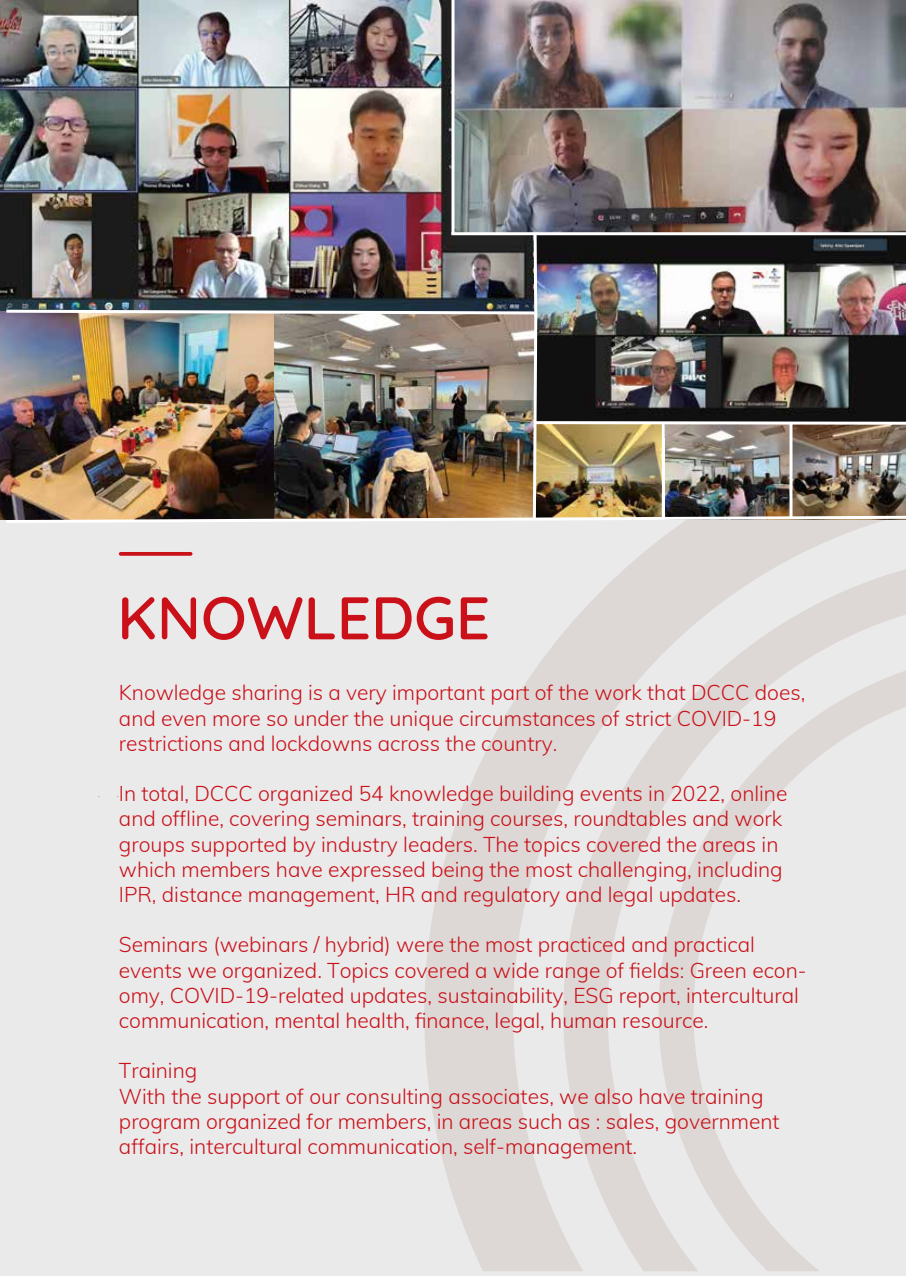
<style>
.page{position:relative;width:906px;height:1276px;background:#eaeaea}
.page>*{position:absolute;margin:0;border:0;box-sizing:border-box;transform-origin:0 0}
.t1{font:600 60px "Quicksand";color:#ca111a}
.t2{font:300 21px/25.2px "Mulish";color:#ca111a}
.t3{font:300 21px "Mulish";color:#353332}
.t4{font:300 10.5px "Mulish";color:#8b8a87}
</style>
<div class="page">
<svg style="left:424px;top:524px;width:448px;height:747px;fill:#ddd8d5"></svg>
<svg style="left:559px;top:567px;width:347px;height:704px;fill:#ddd8d5"></svg>
<svg style="left:654px;top:668px;width:252px;height:603px"></svg>
<img style="left:0;top:0;width:451px;height:311px">
<svg style="left:121px;top:552px;width:70px;height:4px"></svg>
<img style="left:454px;top:0;width:452px;height:231px">
<hr style="left:451px;top:0;width:3px;height:234px;background:#fff">
<img style="left:3px;top:231px;width:903px;height:293px">
<h1 class="t1" style="left:117px;top:571px;width:374px">KNOWLEDGE</h1>
<p class="t2" style="left:119px;top:679px;width:688px">Knowledge sharing is a very important part of the work that DCCC does, and even more so under the unique circumstances of strict COVID-19 restrictions and lockdowns across the country.</p>
<p class="t2" style="left:119px;top:780px;width:670px">In total, DCCC organized 54 knowledge building events in 2022, online and offline, covering seminars, training courses, roundtables and work groups supported by industry leaders. The topics covered the areas in which members have expressed being the most challenging, including IPR, distance management, HR and regulatory and legal updates.</p>
<p class="t2" style="left:119px;top:931px;width:689px">Seminars (webinars / hybrid) were the most practiced and practical events we organized. Topics covered a wide range of fields: Green econ&shy;omy, COVID-19-related updates, sustainability, ESG report, intercultural communication, mental health, finance, legal, human resource.</p>
<p class="t2" style="left:119px;top:1057px;width:662px">Training<br>With the support of our consulting associates, we also have training program organized for members, in areas such as : sales, government affairs, intercultural communication, self-management.</p>
<p class="t3" style="left:375px;top:681px;width:6px">.</p>
<p class="t4" style="left:98px;top:786px;width:4px">.</p>
<p class="t4" style="left:116px;top:786px;width:4px">.</p>
</div>
